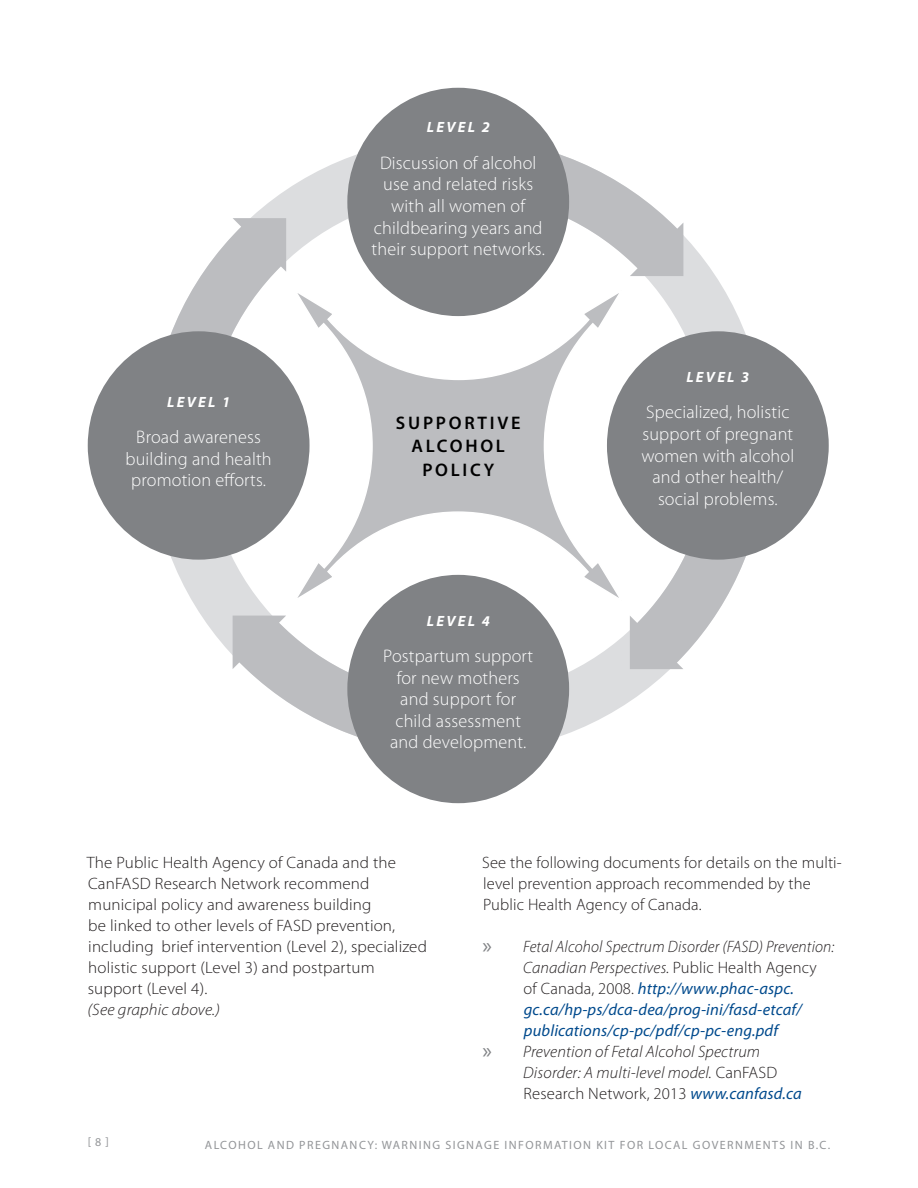
<style>
.page{position:relative;width:918px;height:1188px;background:#fff}
.page>*{position:absolute;margin:0;border:0;box-sizing:border-box;transform-origin:0 0}
.Footnotes{font:300 18.3px/21.6px "Myriad Pro";letter-spacing:.01em;color:#fff;text-align:center}
.t1{font:600 18.3px/23.2px "Myriad Pro";letter-spacing:.15em;color:#000;text-align:center}
.t2{font:300 16.5px/21px "Myriad Pro";letter-spacing:.01em;color:#231f20}
.t3{font:italic 16.5px/21px "Myriad Pro";letter-spacing:.01em;color:#004a8d}
.t4{font:italic 300 16.5px/21px "Myriad Pro";letter-spacing:.01em;color:#231f20}
.Footnotes-2{font:italic 700 14.85px "Myriad Pro";letter-spacing:.15em;color:#fff}
.t5{font:12px "Myriad Pro";letter-spacing:.12em;color:#939598}
.s1{font-style:italic}
.s2{font-style:normal;font-size:22.65px;color:#808285}
.s3{font-weight:300;color:#231f20}
.s4{font-weight:300;font-style:normal;color:#231f20}
.s5{font-weight:400;font-style:normal;font-size:22.65px;color:#808285}
.s6{font-style:normal}
.s7{font-weight:400;color:#004a8d}
</style>
<div class="page">
<svg style="left:150px;top:138px;width:615px;height:615px"></svg>
<div style="left:347px;top:88px;width:222px;height:228px;background:#808285;border-radius:50%"></div>
<div style="left:347px;top:575px;width:222px;height:228px;background:#808285;border-radius:50%"></div>
<div style="left:607px;top:331px;width:222px;height:229px;background:#808285;border-radius:50%"></div>
<div style="left:88px;top:331px;width:222px;height:229px;background:#808285;border-radius:50%"></div>
<svg style="left:291px;top:286px;width:335px;height:319px"></svg>
<p class="Footnotes-2" style="left:167px;top:393px;width:64px">LEVEL 1</p>
<p class="Footnotes" style="left:126px;top:426px;width:148px">Broad awareness building and health promotion efforts.</p>
<p class="Footnotes-2" style="left:427px;top:119px;width:64px">LEVEL 2</p>
<p class="Footnotes" style="left:372px;top:152px;width:175px">Discussion of alcohol use and related risks with all women of childbearing years and their support networks.</p>
<p class="t1" style="left:396px;top:412px;width:126px">SUPPORTIVE<br>ALCOHOL<br>POLICY</p>
<p class="Footnotes-2" style="left:427px;top:612px;width:64px">LEVEL 4</p>
<p class="Footnotes" style="left:383px;top:645px;width:152px">Postpartum support for new mothers and support for child assessment and development.</p>
<p class="Footnotes-2" style="left:686px;top:369px;width:64px">LEVEL 3</p>
<p class="Footnotes" style="left:641px;top:402px;width:155px">Specialized, holistic support of pregnant women with alcohol and other health/ social problems.</p>
<p class="t2" style="left:87px;top:852px;width:342px">The Public Health Agency of Canada and the CanFASD Research Network recommend municipal policy and awareness building<br>be linked to other levels of FASD prevention, including brief intervention (Level 2), specialized holistic support (Level 3) and postpartum support (Level 4).<br><span class="s1">(See graphic above.)</span></p>
<p class="t2" style="left:482px;top:852px;width:361px">See the following documents for details on the multi&shy;level prevention approach recommended by the<br>Public Health Agency of Canada.</p>
<p class="t3" style="left:523px;top:936px;width:313px;text-indent:-41px"><span class="s2">»</span> <span class="s3">Fetal Alcohol Spectrum Disorder (FASD) Prevention:<br>Canadian Perspectives.</span> <span class="s4">Public Health Agency<br>of Canada, 2008.</span> http://www.phac-aspc. gc.ca/hp-ps/dca-dea/prog-ini/fasd-etcaf/ publications/cp-pc/pdf/cp-pc-eng.pdf</p>
<p class="t4" style="left:523px;top:1041px;width:280px;text-indent:-41px"><span class="s5">»</span> Prevention of Fetal Alcohol Spectrum<br>Disorder: A multi-level model. <span class="s6">CanFASD<br>Research Network, 2013</span> <span class="s7">www.canfasd.ca</span></p>
<p class="t5" style="left:88px;top:1135px;width:23px">[8]</p>
<p class="t5" style="left:205px;top:1139px;width:627px">ALCOHOL AND PREGNANCY: WARNING SIGNAGE INFORMATION KIT FOR LOCAL GOVERNMENTS IN B.C.</p>
</div>
